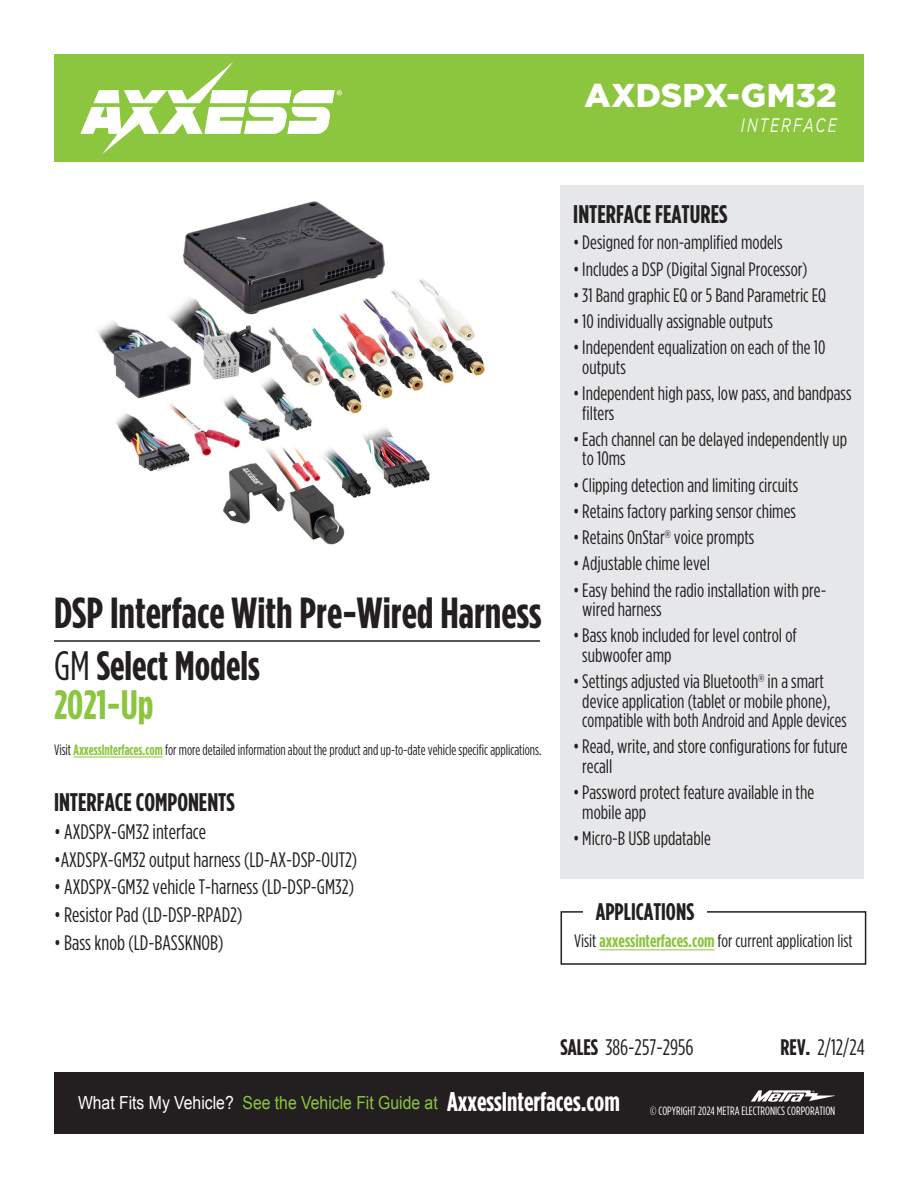
<style>
.page{position:relative;width:918px;height:1188px;background:#fff}
.page>*{position:absolute;margin:0;border:0;box-sizing:border-box;transform-origin:0 0}
.t1{font:700 43.5px "Gotham Condensed";color:#231f20}
.t2{font:700 41.1px/39px "Gotham Condensed";color:#231f20}
.t3{font:900 33px "Gotham";color:#fff}
.t4{font:700 25.5px "Gotham Condensed";color:#231f20}
.t5{font:700 24px "Gotham Condensed";color:#231f20}
.t6{font:22.5px "Gotham Condensed";color:#231f20}
.t7{font:21px "Gotham Condensed";color:#231f20}
.t8{font:19.5px/19.5px "Gotham Condensed";color:#231f20}
.t9{font:italic 19.5px "Gotham";letter-spacing:.15em;color:#fff;scale:.7 1}
.t10{font:18px "Arial";color:#8bc63e;scale:.88 1}
.t11{font:18px "Gotham Condensed";color:#231f20}
.t12{font:15px "Gotham Condensed";color:#231f20;scale:.93 1}
.t13{font:12px "Gotham Condensed";color:#fff}
.s1{font-weight:400}
.s2{color:#8bc63e}
.s3{font-weight:700;color:#8bc63e}
.s4{font-weight:700}
.s5{color:#fff}
.s6{font-family:"Gotham Condensed";font-weight:700;font-size:27px;color:#fff}
</style>
<div class="page">
<div style="left:54px;top:1072px;width:810px;height:62px;background:#231f20"></div>
<div style="left:54px;top:54px;width:810px;height:108px;background:#8bc63e"></div>
<svg style="left:80px;top:62px;width:262px;height:92px"></svg>
<svg style="left:751px;top:1090px;width:84px;height:12px"></svg>
<div style="left:561px;top:186px;width:303px;height:693px;background:#e6e7e9"></div>
<img style="left:98px;top:201px;width:388px;height:344px">
<hr style="left:73px;top:757px;width:90px;height:1px;background:#8bc63e">
<hr style="left:54px;top:640px;width:486px;height:2px;background:#231f20">
<div style="left:561px;top:911px;width:305px;height:54px;border:2px solid #231f20"></div>
<hr style="left:599px;top:950px;width:116px;height:1px;background:#8bc63e">
<div style="left:583px;top:901px;width:124px;height:20px;background:#fff"></div>
<h3 class="t3" style="left:584px;top:77px;width:254px">AXDSPX-GM32</h3>
<h1 class="t1" style="left:54px;top:588px;width:489px">DSP Interface With Pre-Wired Harness</h1>
<h2 class="t2" style="left:54px;top:645px;width:207px"><span class="s1">GM</span> Select Models<br><span class="s2">2021-Up</span></h2>
<p class="t12" style="left:54px;top:742px;width:526px">Visit <span class="s3">AxxessInterfaces.com</span> for more detailed information about the product and up-to-date vehicle specific applications.</p>
<h3 class="t4" style="left:54px;top:788px;width:182px">INTERFACE COMPONENTS</h3>
<p class="t7" style="left:54px;top:820px;width:154px">• AXDSPX-GM32 interface</p>
<p class="t7" style="left:54px;top:848px;width:305px">•AXDSPX-GM32 output harness (LD-AX-DSP-OUT2)</p>
<p class="t7" style="left:54px;top:876px;width:302px">• AXDSPX-GM32 vehicle T-harness (LD-DSP-GM32)</p>
<p class="t7" style="left:54px;top:903px;width:190px">• Resistor Pad (LD-DSP-RPAD2)</p>
<p class="t7" style="left:54px;top:931px;width:171px">• Bass knob (LD-BASSKNOB)</p>
<p class="t9" style="left:741px;top:115px;width:138px">INTERFACE</p>
<h3 class="t4" style="left:573px;top:200px;width:156px">INTERFACE FEATURES</h3>
<p class="t8" style="left:573px;top:233px;width:211px">• Designed for non-amplified models</p>
<p class="t8" style="left:573px;top:259px;width:236px">•Includes a DSP (Digital Signal Processor)</p>
<p class="t8" style="left:573px;top:285px;width:255px">•31 Band graphic EQ or 5 Band Parametric EQ</p>
<p class="t8" style="left:573px;top:311px;width:201px">•10 individually assignable outputs</p>
<p class="t8" style="left:582px;top:338px;width:245px;text-indent:-9px">•Independent equalization on each of the 10 outputs</p>
<p class="t8" style="left:582px;top:383px;width:271px;text-indent:-9px">•Independent high pass, low pass, and bandpass filters</p>
<p class="t8" style="left:582px;top:429px;width:266px;text-indent:-9px">•Each channel can be delayed independently up to 10ms</p>
<p class="t8" style="left:573px;top:475px;width:226px">•Clipping detection and limiting circuits</p>
<p class="t8" style="left:573px;top:501px;width:224px">•Retains factory parking sensor chimes</p>
<p class="t8" style="left:573px;top:527px;width:183px">•Retains OnStar<sup>®</sup> voice prompts</p>
<p class="t8" style="left:573px;top:554px;width:138px">• Adjustable chime level</p>
<p class="t8" style="left:582px;top:580px;width:246px;text-indent:-9px">•Easy behind the radio installation with pre&shy;wired harness</p>
<p class="t8" style="left:582px;top:626px;width:216px;text-indent:-9px">•Bass knob included for level control of subwoofer amp</p>
<p class="t8" style="left:582px;top:671px;width:266px;text-indent:-9px">•Settings adjusted via Bluetooth<sup>®</sup> in a smart device application (tablet or mobile phone), compatible with both Android and Apple devices</p>
<p class="t8" style="left:582px;top:737px;width:267px;text-indent:-9px">•Read, write, and store configurations for future recall</p>
<p class="t8" style="left:582px;top:782px;width:233px;text-indent:-9px">•Password protect feature available in the mobile app</p>
<p class="t8" style="left:573px;top:828px;width:139px">• Micro-B USB updatable</p>
<p class="t5" style="left:596px;top:898px;width:100px">APPLICATIONS</p>
<p class="t11" style="left:574px;top:931px;width:280px">Visit <span class="s3">axxessinterfaces.com</span> for current application list</p>
<p class="t6" style="left:561px;top:1035px;width:135px"><span class="s4">SALES</span> 386-257-2956</p>
<p class="t6" style="left:781px;top:1035px;width:86px"><span class="s4">REV.</span> 2/12/24</p>
<p class="t10" style="left:78px;top:1091px;width:617px"><span class="s5">What Fits My Vehicle?</span> See the Vehicle Fit Guide at <span class="s6">AxxessInterfaces.com</span></p>
<p class="t13" style="left:650px;top:1104px;width:187px">© COPYRIGHT 2024 METRA ELECTRONICS CORPORATION</p>
</div>
